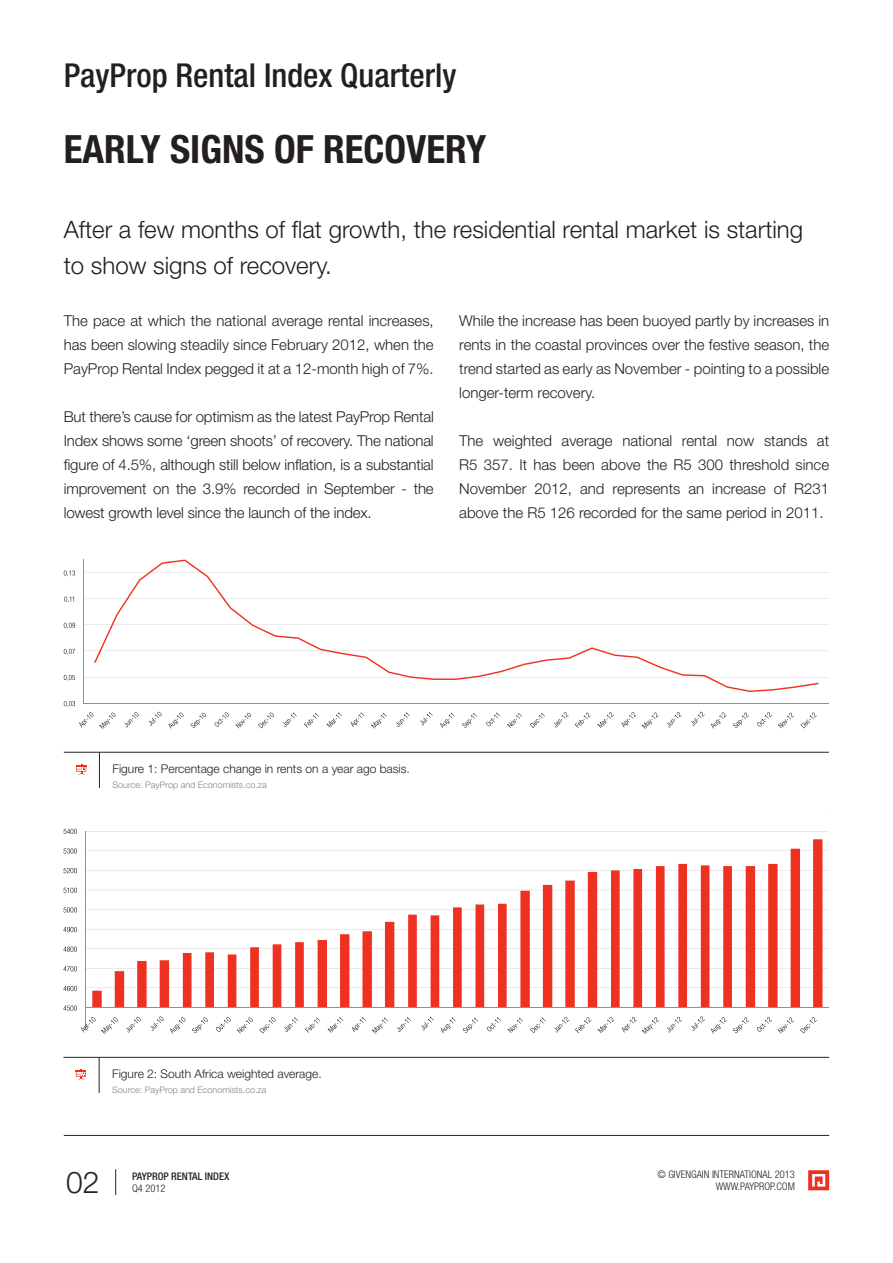
<style>
.page{position:relative;width:893px;height:1263px;background:#fff}
.page>*{position:absolute;margin:0;border:0;box-sizing:border-box;transform-origin:0 0}
.t1{font:700 condensed 39px "Helvetica Neue LT Std";color:#231f20}
.t2{font:500 condensed 33px "Helvetica Neue LT Std";color:#231f20}
.t3{font:300 30px "Helvetica Neue LT Std";color:#262324}
.t4{font:300 24px/36px "Helvetica Neue LT Std";color:#231f20}
.Body_Copy{font:300 15px/24px "Helvetica Neue LT Std";color:#231f20;text-align:justify}
.Body_Copy-2{font:300 12px "Helvetica Neue LT Std";color:#231f20}
.t5{font:300 condensed 10.5px/12.6px "Helvetica Neue LT Std";color:#262324;text-align:right}
.t6{font:500 condensed 10.5px "Helvetica Neue LT Std";color:#262324}
.Body_Copy-3{font:300 9px "Helvetica Neue LT Std";color:#808285}
</style>
<div class="page">
<hr style="left:64px;top:1135px;width:765px;height:1px;background:#262324">
<svg style="left:115px;top:1169px;width:1px;height:26px"></svg>
<svg style="left:808px;top:1170px;width:21px;height:20px"></svg>
<hr style="left:63px;top:1057px;width:766px;height:1px;background:#262324">
<svg style="left:76px;top:1069px;width:10px;height:11px"></svg>
<hr style="left:99px;top:1057px;width:1px;height:36px;background:#262324">
<hr style="left:64px;top:752px;width:765px;height:1px;background:#262324">
<svg style="left:76px;top:764px;width:10px;height:11px"></svg>
<hr style="left:99px;top:752px;width:1px;height:36px;background:#262324">
<hr style="left:86px;top:988px;width:743px;height:1px;background:#8e9092">
<hr style="left:86px;top:968px;width:743px;height:1px;background:#8e9092">
<hr style="left:86px;top:948px;width:743px;height:1px;background:#8e9092">
<hr style="left:86px;top:929px;width:743px;height:1px;background:#8e9092">
<hr style="left:86px;top:909px;width:743px;height:1px;background:#8e9092">
<hr style="left:86px;top:890px;width:743px;height:1px;background:#8e9092">
<hr style="left:86px;top:870px;width:743px;height:1px;background:#8e9092">
<hr style="left:86px;top:851px;width:743px;height:1px;background:#8e9092">
<hr style="left:86px;top:831px;width:743px;height:1px;background:#8e9092">
<svg style="left:92px;top:839px;width:730px;height:169px"></svg>
<hr style="left:85px;top:831px;width:1px;height:197px;background:#8e9092">
<hr style="left:86px;top:1008px;width:743px;height:1px;background:#8e9092">
<svg style="left:63px;top:986px;width:14px;height:5px"></svg>
<svg style="left:63px;top:966px;width:14px;height:5px"></svg>
<svg style="left:63px;top:946px;width:14px;height:6px"></svg>
<svg style="left:63px;top:927px;width:14px;height:5px"></svg>
<svg style="left:64px;top:907px;width:13px;height:5px"></svg>
<svg style="left:64px;top:888px;width:13px;height:5px"></svg>
<svg style="left:64px;top:868px;width:13px;height:5px"></svg>
<svg style="left:64px;top:848px;width:13px;height:6px"></svg>
<svg style="left:64px;top:829px;width:13px;height:5px"></svg>
<svg style="left:63px;top:1005px;width:55px;height:29px"></svg>
<svg style="left:126px;top:1016px;width:15px;height:16px"></svg>
<svg style="left:150px;top:1016px;width:14px;height:15px"></svg>
<svg style="left:170px;top:1017px;width:16px;height:17px"></svg>
<svg style="left:192px;top:1017px;width:16px;height:16px"></svg>
<svg style="left:216px;top:1017px;width:15px;height:15px"></svg>
<svg style="left:237px;top:1017px;width:16px;height:16px"></svg>
<svg style="left:259px;top:1017px;width:17px;height:16px"></svg>
<svg style="left:284px;top:1017px;width:14px;height:15px"></svg>
<svg style="left:305px;top:1017px;width:15px;height:16px"></svg>
<svg style="left:328px;top:1017px;width:15px;height:16px"></svg>
<svg style="left:352px;top:1017px;width:14px;height:15px"></svg>
<svg style="left:372px;top:1017px;width:16px;height:16px"></svg>
<svg style="left:397px;top:1017px;width:14px;height:15px"></svg>
<svg style="left:421px;top:1016px;width:13px;height:14px"></svg>
<svg style="left:441px;top:1017px;width:15px;height:16px"></svg>
<svg style="left:463px;top:1017px;width:15px;height:16px"></svg>
<svg style="left:486px;top:1017px;width:15px;height:14px"></svg>
<svg style="left:508px;top:1018px;width:15px;height:15px"></svg>
<svg style="left:530px;top:1017px;width:16px;height:16px"></svg>
<svg style="left:554px;top:1017px;width:15px;height:15px"></svg>
<svg style="left:575px;top:1017px;width:16px;height:16px"></svg>
<svg style="left:598px;top:1017px;width:16px;height:16px"></svg>
<svg style="left:622px;top:1017px;width:37px;height:17px"></svg>
<svg style="left:667px;top:1016px;width:15px;height:16px"></svg>
<svg style="left:691px;top:1016px;width:14px;height:15px"></svg>
<svg style="left:711px;top:1017px;width:16px;height:17px"></svg>
<svg style="left:733px;top:1017px;width:16px;height:16px"></svg>
<svg style="left:756px;top:1017px;width:16px;height:15px"></svg>
<svg style="left:778px;top:1017px;width:16px;height:16px"></svg>
<svg style="left:800px;top:1017px;width:17px;height:16px"></svg>
<hr style="left:84px;top:677px;width:745px;height:1px;background:#8e9092">
<hr style="left:84px;top:651px;width:745px;height:1px;background:#8e9092">
<hr style="left:84px;top:625px;width:745px;height:1px;background:#8e9092">
<hr style="left:84px;top:598px;width:745px;height:1px;background:#8e9092">
<hr style="left:84px;top:572px;width:745px;height:1px;background:#8e9092">
<hr style="left:83px;top:560px;width:1px;height:143px;background:#8e9092">
<hr style="left:83px;top:703px;width:746px;height:1px;background:#8e9092">
<svg style="left:94px;top:560px;width:725px;height:132px"></svg>
<svg style="left:64px;top:675px;width:11px;height:6px"></svg>
<svg style="left:64px;top:649px;width:11px;height:6px"></svg>
<svg style="left:64px;top:623px;width:11px;height:6px"></svg>
<svg style="left:64px;top:597px;width:10px;height:6px"></svg>
<svg style="left:64px;top:570px;width:11px;height:6px"></svg>
<svg style="left:64px;top:701px;width:52px;height:28px"></svg>
<svg style="left:124px;top:712px;width:15px;height:15px"></svg>
<svg style="left:149px;top:711px;width:13px;height:15px"></svg>
<svg style="left:168px;top:712px;width:16px;height:17px"></svg>
<svg style="left:190px;top:712px;width:16px;height:16px"></svg>
<svg style="left:214px;top:712px;width:15px;height:15px"></svg>
<svg style="left:235px;top:712px;width:17px;height:16px"></svg>
<svg style="left:258px;top:712px;width:16px;height:16px"></svg>
<svg style="left:283px;top:712px;width:14px;height:15px"></svg>
<svg style="left:304px;top:713px;width:15px;height:15px"></svg>
<svg style="left:327px;top:712px;width:15px;height:16px"></svg>
<svg style="left:351px;top:712px;width:13px;height:15px"></svg>
<svg style="left:371px;top:713px;width:16px;height:15px"></svg>
<svg style="left:396px;top:712px;width:14px;height:15px"></svg>
<svg style="left:420px;top:712px;width:13px;height:13px"></svg>
<svg style="left:440px;top:713px;width:15px;height:15px"></svg>
<svg style="left:462px;top:713px;width:15px;height:15px"></svg>
<svg style="left:486px;top:712px;width:14px;height:14px"></svg>
<svg style="left:507px;top:713px;width:15px;height:15px"></svg>
<svg style="left:530px;top:713px;width:15px;height:15px"></svg>
<svg style="left:554px;top:712px;width:15px;height:15px"></svg>
<svg style="left:575px;top:712px;width:16px;height:16px"></svg>
<svg style="left:597px;top:712px;width:17px;height:16px"></svg>
<svg style="left:621px;top:712px;width:15px;height:15px"></svg>
<svg style="left:642px;top:712px;width:17px;height:17px"></svg>
<svg style="left:667px;top:712px;width:15px;height:15px"></svg>
<svg style="left:691px;top:711px;width:14px;height:15px"></svg>
<svg style="left:711px;top:712px;width:15px;height:17px"></svg>
<svg style="left:733px;top:712px;width:16px;height:16px"></svg>
<svg style="left:757px;top:712px;width:15px;height:15px"></svg>
<svg style="left:778px;top:712px;width:16px;height:16px"></svg>
<svg style="left:800px;top:712px;width:17px;height:16px"></svg>
<p class="t2" style="left:64px;top:56px;width:394px">PayProp Rental Index Quarterly</p>
<p class="t1" style="left:64px;top:126px;width:424px">EARLY SIGNS OF RECOVERY</p>
<p class="t4" style="left:64px;top:211px;width:741px">After a few months of flat growth, the residential rental market is starting to show signs of recovery.</p>
<p class="Body_Copy" style="left:64px;top:309px;width:371px">The pace at which the national average rental increases, has been slowing steadily since February 2012, when the PayProp Rental Index pegged it at a 12-month high of 7%.</p>
<p class="Body_Copy" style="left:64px;top:405px;width:371px">But there’s cause for optimism as the latest PayProp Rental Index shows some ‘green shoots’ of recovery. The national figure of 4.5%, although still below inflation, is a substantial improvement on the 3.9% recorded in September - the lowest growth level since the launch of the index.</p>
<p class="Body_Copy" style="left:459px;top:309px;width:371px">While the increase has been buoyed partly by increases in rents in the coastal provinces over the festive season, the trend started as early as November - pointing to a possible longer-term recovery.</p>
<p class="Body_Copy" style="left:459px;top:429px;width:371px">The weighted average national rental now stands at R5 357. It has been above the R5 300 threshold since November 2012, and represents an increase of R231 above the R5 126 recorded for the same period in 2011.</p>
<p class="Body_Copy-2" style="left:113px;top:761px;width:299px">Figure 1: Percentage change in rents on a year ago basis.</p>
<p class="Body_Copy-3" style="left:113px;top:779px;width:156px">Source: PayProp and Economists.co.za</p>
<p class="Body_Copy-2" style="left:112px;top:1066px;width:211px">Figure 2: South Africa weighted average.</p>
<p class="Body_Copy-3" style="left:112px;top:1084px;width:156px">Source: PayProp and Economists.co.za</p>
<p class="t3" style="left:66px;top:1164px;width:35px">02</p>
<p class="t6" style="left:132px;top:1169px;width:99px">PAYPROP RENTAL INDEX</p>
<p class="t5" style="left:132px;top:1182px;width:35px">Q4 2012</p>
<p class="t5" style="left:657px;top:1167px;width:139px">© GIVENGAIN INTERNATIONAL 2013<br>WWW.PAYPROP.COM</p>
</div>
